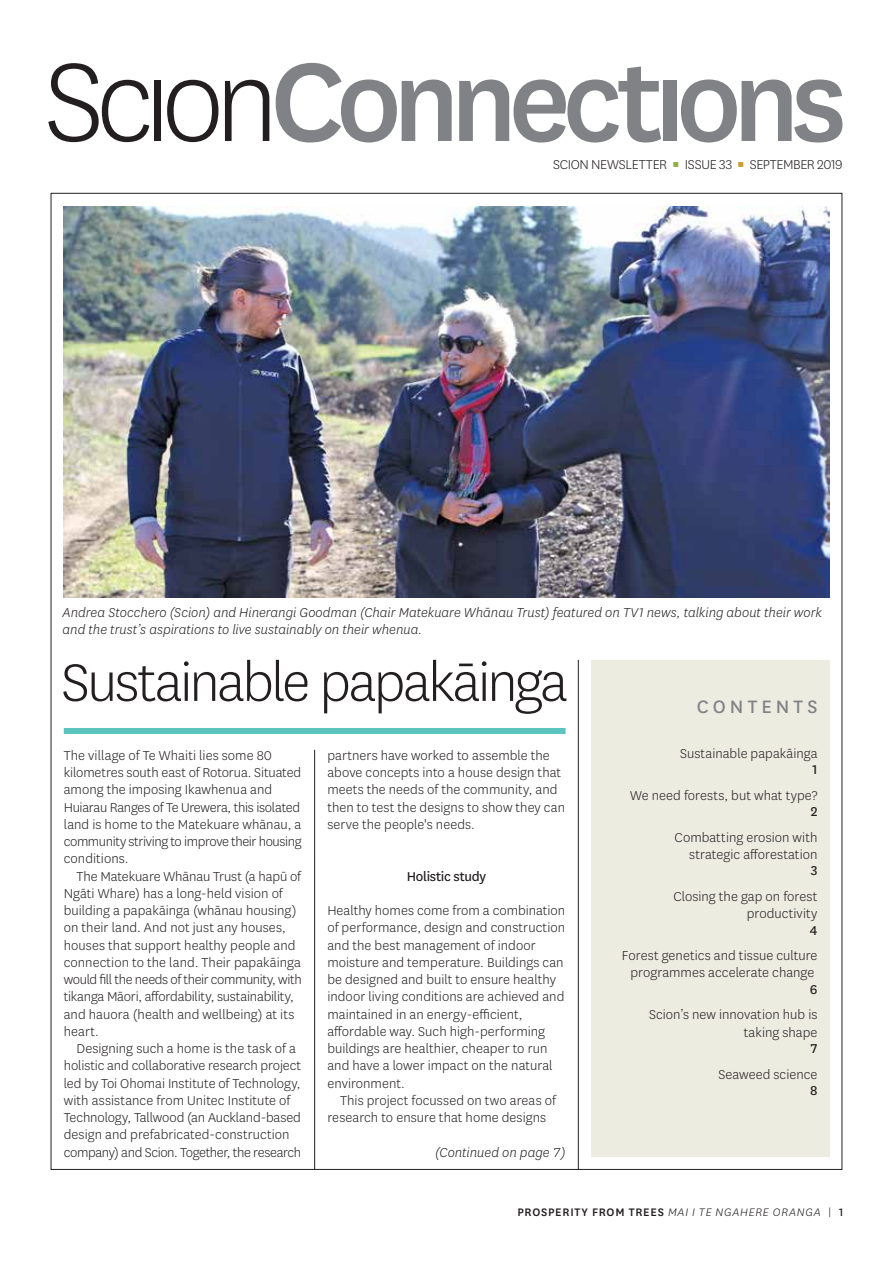
<style>
.page{position:relative;width:893px;height:1263px;background:#fff}
.page>*{position:absolute;margin:0;border:0;box-sizing:border-box;transform-origin:0 0}
.t1{font:300 61.5px "National";letter-spacing:-.04em;color:#231f20}
.t2{font:21px "National";letter-spacing:.195em;color:#808285}
.t3{font:300 15px/17.2px "National";letter-spacing:.005em;color:#231f20}
.t4{font:italic 300 15px/17.2px "National";color:#231f20}
.t5{font:300 15px "National";letter-spacing:-.025em;color:#231f20}
.t6{font:15px "National";letter-spacing:-.02em;color:#231f20}
.t7{font:500 12.75px "National";letter-spacing:.055em;color:#231f20}
.s1{color:#90b03e}
.s2{color:#d09b2c}
.s3{font-weight:300;font-style:italic}
.s4{font-weight:300}
.s5{font-weight:400}
</style>
<div class="page">
<hr style="left:314px;top:750px;width:1px;height:419px;background:#231f20">
<hr style="left:578px;top:660px;width:1px;height:509px;background:#231f20">
<svg style="left:48px;top:63px;width:101px;height:79px"></svg>
<div style="left:154px;top:81px;width:7px;height:60px;background:#231f20"></div>
<svg style="left:167px;top:80px;width:51px;height:62px"></svg>
<svg style="left:225px;top:80px;width:44px;height:61px"></svg>
<svg style="left:276px;top:63px;width:176px;height:80px"></svg>
<svg style="left:459px;top:67px;width:202px;height:76px"></svg>
<div style="left:663px;top:81px;width:14px;height:60px;background:#808285"></div>
<svg style="left:681px;top:80px;width:161px;height:63px"></svg>
<div style="left:591px;top:660px;width:238px;height:497px;background:#edece1"></div>
<div style="left:64px;top:728px;width:502px;height:6px;background:#5bc4bf"></div>
<img style="left:64px;top:206px;width:765px;height:391px">
<p class="t5" style="left:553px;top:155px;width:291px">SCION NEWSLETTER <span class="s1">▪</span> ISSUE 33 <span class="s2">▪</span> SEPTEMBER 2019</p>
<p class="t4" style="left:63px;top:603px;width:761px">Andrea Stocchero (Scion) and Hinerangi Goodman (Chair Matekuare Whānau Trust) featured on TV1 news, talking about their work and the trust’s aspirations to live sustainably on their whenua.</p>
<h1 class="t1" style="left:61px;top:644px;width:508px">Sustainable papakāinga</h1>
<p class="t3" style="left:64px;top:746px;width:239px">The village of Te Whaiti lies some 80 kilometres south east of Rotorua. Situated among the imposing Ikawhenua and Huiarau Ranges of Te Urewera, this isolated land is home to the Matekuare whānau, a community striving to improve their housing conditions.</p>
<p class="t3" style="left:64px;top:867px;width:239px;text-indent:13px">The Matekuare Whānau Trust (a hapū of Ngāti Whare) has a long-held vision of building a papakāinga (whānau housing) on their land. And not just any houses, houses that support healthy people and connection to the land. Their papakāinga would fill the needs of their community, with tikanga Māori, affordability, sustainability, and hauora (health and wellbeing) at its heart.</p>
<p class="t3" style="left:64px;top:1039px;width:239px;text-indent:13px">Designing such a home is the task of a holistic and collaborative research project led by Toi Ohomai Institute of Technology, with assistance from Unitec Institute of Technology, Tallwood (an Auckland-based design and prefabricated-construction company) and Scion. Together, the research</p>
<h2 class="t2" style="left:697px;top:692px;width:122px">CONTENTS</h2>
<p class="t3" style="left:680px;top:744px;width:139px">Sustainable papakāinga</p>
<p class="t6" style="left:812px;top:759px;width:6px">1</p>
<p class="t3" style="left:630px;top:786px;width:189px">We need forests, but what type?</p>
<p class="t6" style="left:811px;top:801px;width:8px">2</p>
<p class="t3" style="left:675px;top:828px;width:144px;text-align:right">Combatting erosion with strategic afforestation</p>
<p class="t6" style="left:811px;top:861px;width:8px">3</p>
<p class="t3" style="left:673px;top:887px;width:146px;text-align:right">Closing the gap on forest productivity</p>
<p class="t6" style="left:810px;top:920px;width:9px">4</p>
<p class="t3" style="left:622px;top:946px;width:197px;text-align:center">Forest genetics and tissue culture programmes accelerate change</p>
<p class="t6" style="left:810px;top:979px;width:9px">6</p>
<p class="t3" style="left:649px;top:1006px;width:170px;text-align:right">Scion’s new innovation hub is taking shape</p>
<p class="t6" style="left:811px;top:1038px;width:8px">7</p>
<p class="t3" style="left:718px;top:1065px;width:101px">Seaweed science</p>
<p class="t6" style="left:810px;top:1080px;width:9px">8</p>
<p class="t3" style="left:327px;top:746px;width:239px">partners have worked to assemble the above concepts into a house design that meets the needs of the community, and then to test the designs to show they can serve the people's needs.</p>
<p class="t6" style="left:407px;top:866px;width:81px">Holistic study</p>
<p class="t3" style="left:327px;top:901px;width:239px">Healthy homes come from a combination of performance, design and construction and the best management of indoor moisture and temperature. Buildings can be designed and built to ensure healthy indoor living conditions are achieved and maintained in an energy-efficient, affordable way. Such high-performing buildings are healthier, cheaper to run and have a lower impact on the natural environment.</p>
<p class="t3" style="left:327px;top:1091px;width:230px;text-indent:13px">This project focussed on two areas of research to ensure that home designs</p>
<p class="t4" style="left:435px;top:1143px;width:132px">(Continued on page 7)</p>
<p class="t7" style="left:517px;top:1203px;width:327px">PROSPERITY FROM TREES <span class="s3">MAI I TE NGAHERE ORANGA</span> <span class="s4">|</span> <span class="s5">1</span></p>
</div>
